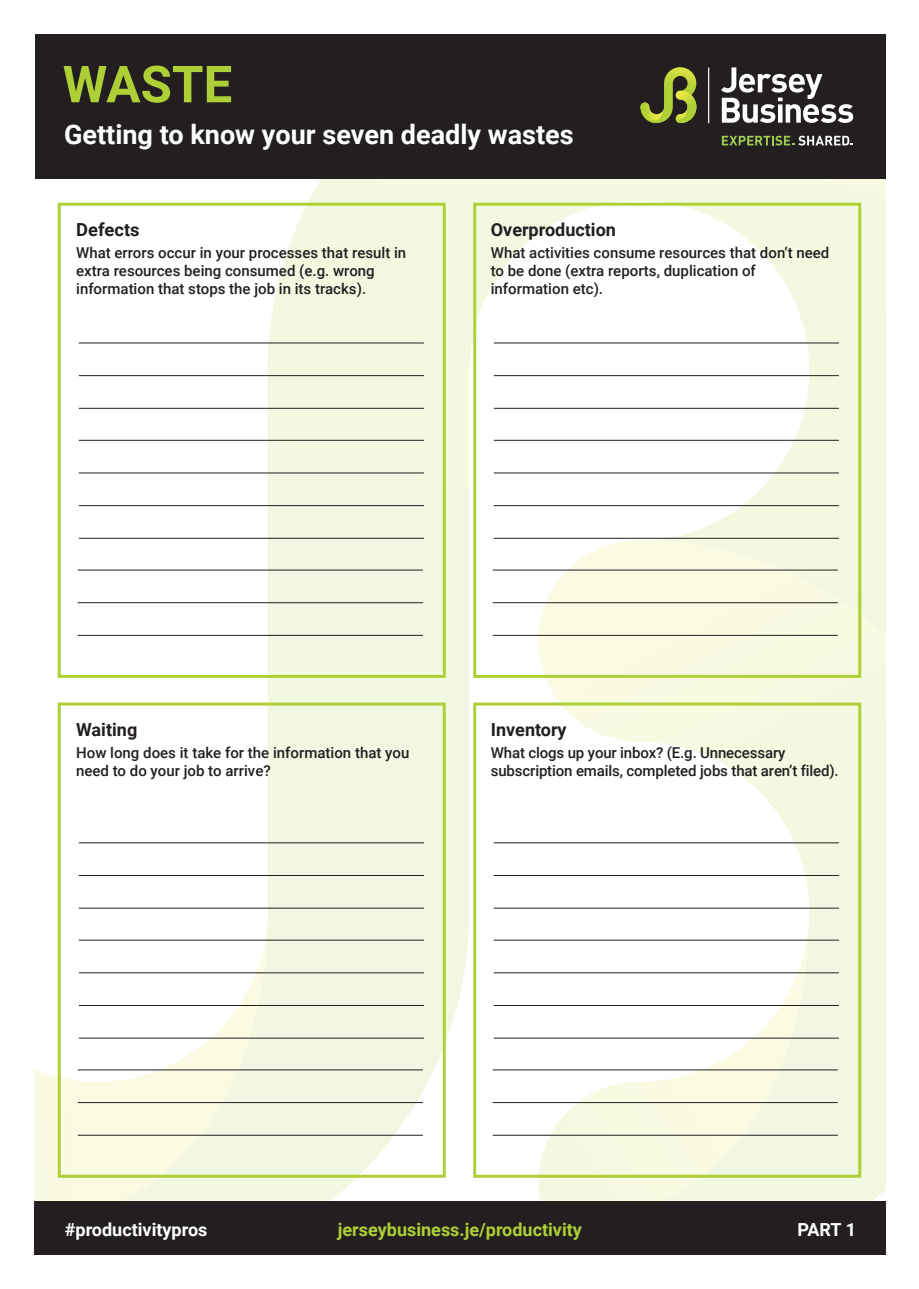
<style>
.page{position:relative;width:919px;height:1289px;background:#fff}
.page>*{position:absolute;margin:0;border:0;box-sizing:border-box;transform-origin:0 0}
.t1{font:700 51px "Roboto";color:#aed036}
.t2{font:700 27px "Roboto";color:#fff}
.t3{font:700 18px "Roboto";color:#231f20}
.t4{font:700 18px "Roboto";color:#aed036}
.t5{font:700 18px "Roboto";color:#fff}
.t6{font:500 15px/18px "Roboto";color:#231f20}
</style>
<div class="page">
<img style="left:35px;top:179px;width:850px;height:1022px">
<div style="left:35px;top:34px;width:850px;height:145px;background:#231f20"></div>
<div style="left:34px;top:1201px;width:851px;height:53px;background:#231f20"></div>
<svg style="left:721px;top:67px;width:132px;height:56px"></svg>
<hr style="left:708px;top:67px;width:1px;height:56px;background:#fff">
<svg style="left:640px;top:67px;width:57px;height:57px"></svg>
<svg style="left:721px;top:136px;width:131px;height:9px"></svg>
<div style="left:473px;top:203px;width:388px;height:475px;border:3px solid #aed036"></div>
<hr style="left:493px;top:342px;width:345px;height:1px;background:#231f20">
<hr style="left:493px;top:375px;width:345px;height:1px;background:#231f20">
<hr style="left:493px;top:408px;width:345px;height:1px;background:#231f20">
<hr style="left:493px;top:440px;width:345px;height:1px;background:#231f20">
<hr style="left:493px;top:472px;width:345px;height:1px;background:#231f20">
<hr style="left:493px;top:505px;width:345px;height:1px;background:#231f20">
<hr style="left:493px;top:538px;width:345px;height:1px;background:#231f20">
<hr style="left:492px;top:569px;width:345px;height:1px;background:#231f20">
<hr style="left:492px;top:602px;width:345px;height:1px;background:#231f20">
<hr style="left:492px;top:635px;width:345px;height:1px;background:#231f20">
<div style="left:58px;top:702px;width:388px;height:475px;border:3px solid #aed036"></div>
<hr style="left:79px;top:842px;width:345px;height:1px;background:#231f20">
<hr style="left:79px;top:875px;width:345px;height:1px;background:#231f20">
<hr style="left:79px;top:907px;width:345px;height:1px;background:#231f20">
<hr style="left:79px;top:939px;width:345px;height:1px;background:#231f20">
<hr style="left:79px;top:972px;width:345px;height:1px;background:#231f20">
<hr style="left:79px;top:1005px;width:345px;height:1px;background:#231f20">
<hr style="left:79px;top:1037px;width:345px;height:1px;background:#231f20">
<hr style="left:78px;top:1069px;width:345px;height:1px;background:#231f20">
<hr style="left:78px;top:1102px;width:345px;height:1px;background:#231f20">
<hr style="left:78px;top:1134px;width:345px;height:1px;background:#231f20">
<div style="left:473px;top:702px;width:388px;height:475px;border:3px solid #aed036"></div>
<hr style="left:493px;top:842px;width:345px;height:1px;background:#231f20">
<hr style="left:493px;top:875px;width:345px;height:1px;background:#231f20">
<hr style="left:493px;top:907px;width:345px;height:1px;background:#231f20">
<hr style="left:493px;top:939px;width:345px;height:1px;background:#231f20">
<hr style="left:493px;top:972px;width:345px;height:1px;background:#231f20">
<hr style="left:493px;top:1005px;width:345px;height:1px;background:#231f20">
<hr style="left:493px;top:1037px;width:345px;height:1px;background:#231f20">
<hr style="left:492px;top:1069px;width:345px;height:1px;background:#231f20">
<hr style="left:492px;top:1102px;width:345px;height:1px;background:#231f20">
<hr style="left:492px;top:1134px;width:345px;height:1px;background:#231f20">
<hr style="left:79px;top:342px;width:345px;height:1px;background:#231f20">
<hr style="left:79px;top:375px;width:345px;height:1px;background:#231f20">
<hr style="left:79px;top:408px;width:345px;height:1px;background:#231f20">
<hr style="left:79px;top:440px;width:345px;height:1px;background:#231f20">
<hr style="left:79px;top:472px;width:345px;height:1px;background:#231f20">
<hr style="left:79px;top:505px;width:345px;height:1px;background:#231f20">
<hr style="left:79px;top:538px;width:345px;height:1px;background:#231f20">
<hr style="left:78px;top:569px;width:345px;height:1px;background:#231f20">
<hr style="left:78px;top:602px;width:345px;height:1px;background:#231f20">
<hr style="left:78px;top:635px;width:345px;height:1px;background:#231f20">
<div style="left:58px;top:203px;width:388px;height:475px;border:3px solid #aed036"></div>
<h1 class="t1" style="left:63px;top:48px;width:171px">WASTE</h1>
<h2 class="t2" style="left:64px;top:115px;width:511px">Getting to know your seven deadly wastes</h2>
<p class="t3" style="left:76px;top:217px;width:65px">Defects</p>
<p class="t6" style="left:76px;top:243px;width:331px">What errors occur in your processes that result in extra resources being consumed (e.g. wrong information that stops the job in its tracks).</p>
<p class="t3" style="left:491px;top:217px;width:127px">Overproduction</p>
<p class="t6" style="left:491px;top:243px;width:340px">What activities consume resources that don’t need to be done (extra reports, duplication of information etc).</p>
<p class="t3" style="left:76px;top:716px;width:63px">Waiting</p>
<p class="t6" style="left:76px;top:743px;width:335px">How long does it take for the information that you need to do your job to arrive?</p>
<p class="t3" style="left:491px;top:716px;width:77px">Inventory</p>
<p class="t6" style="left:491px;top:743px;width:349px">What clogs up your inbox? (E.g. Unnecessary subscription emails, completed jobs that aren’t filed).</p>
<p class="t5" style="left:65px;top:1216px;width:144px">#productivitypros</p>
<p class="t4" style="left:338px;top:1216px;width:245px">jerseybusiness.je/productivity</p>
<p class="t5" style="left:797px;top:1216px;width:60px">PART 1</p>
</div>
